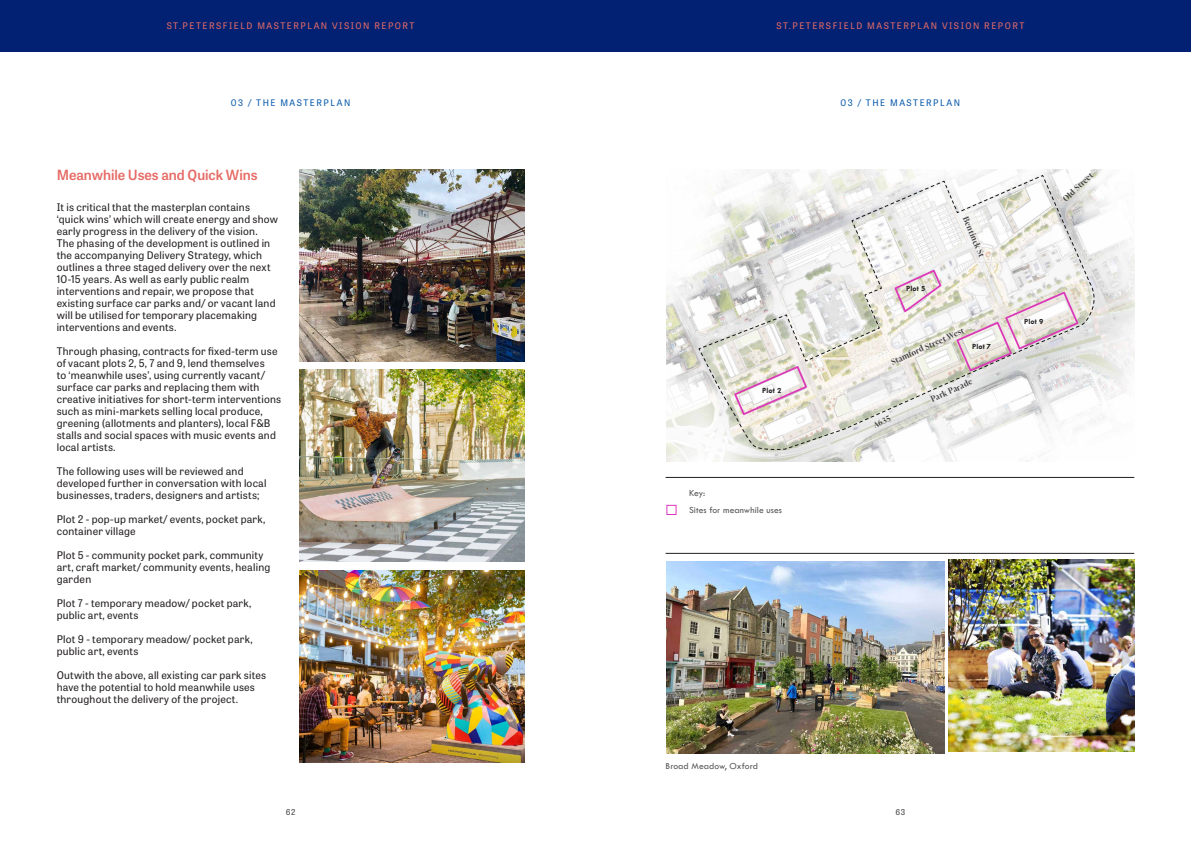
<style>
.page{position:relative;width:1191px;height:842px;background:#fff}
.page>*{position:absolute;margin:0;border:0;box-sizing:border-box;transform-origin:0 0}
.subheading{font:600 14px "Tablet Gothic";letter-spacing:-.005em;color:#e66b66}
.body_copy{font:10.5px/12px "Tablet Gothic";letter-spacing:.02em;color:#231f20}
.caption_or_footnote{font:9.6px "Tw Cen";color:#57585a}
.Sub_heading_Partisan{font:9px "Tablet Gothic";letter-spacing:.17em;color:#e56a66}
.Sub_heading_Partisan-2{font:9px "Tablet Gothic";letter-spacing:.17em;color:#0c5cac}
.header_footer{font:600 8px "Ivy Presto Display";color:#3e3e3f}
.BULLET_small{font:700 8px "Tw Cen";color:#231f20}
.header_footer-2{font:8px "Tablet Gothic";color:#3e3e3f}
</style>
<div class="page">
<div style="left:666px;top:505px;width:10px;height:10px;border:1px solid #de36bf"></div>
<img style="left:666px;top:169px;width:468px;height:292px">
<img style="left:299px;top:169px;width:225px;height:192px">
<img style="left:299px;top:370px;width:225px;height:192px">
<img style="left:299px;top:571px;width:225px;height:192px">
<img style="left:666px;top:562px;width:278px;height:192px">
<img style="left:948px;top:560px;width:186px;height:192px">
<div style="left:0;top:0;width:1191px;height:51px;background:#032173"></div>
<hr style="left:665px;top:553px;width:469px;height:1px;background:#231f20">
<hr style="left:665px;top:477px;width:469px;height:1px;background:#231f20">
<p class="Sub_heading_Partisan" style="left:167px;top:19px;width:249px">ST.PETERSFIELD MASTERPLAN VISION REPORT</p>
<p class="Sub_heading_Partisan" style="left:776px;top:19px;width:249px">ST.PETERSFIELD MASTERPLAN VISION REPORT</p>
<p class="Sub_heading_Partisan-2" style="left:231px;top:97px;width:121px">03 / THE MASTERPLAN</p>
<p class="Sub_heading_Partisan-2" style="left:840px;top:97px;width:121px">03 / THE MASTERPLAN</p>
<p class="subheading" style="left:57px;top:165px;width:202px">Meanwhile Uses and Quick Wins</p>
<p class="body_copy" style="left:57px;top:201px;width:223px">It is critical that the masterplan contains ‘quick wins’ which will create energy and show early progress in the delivery of the vision.<br>The phasing of the development is outlined in the accompanying Delivery Strategy, which outlines a three staged delivery over the next 10-15 years. As well as early public realm interventions and repair, we propose that existing surface car parks and/ or vacant land will be utilised for temporary placemaking interventions and events.</p>
<p class="body_copy" style="left:57px;top:345px;width:226px">Through phasing, contracts for fixed-term use of vacant plots 2, 5, 7 and 9, lend themselves<br>to ‘meanwhile uses’, using currently vacant/ surface car parks and replacing them with creative initiatives for short-term interventions such as mini-markets selling local produce, greening (allotments and planters), local F&amp;B stalls and social spaces with music events and local artists.</p>
<p class="body_copy" style="left:57px;top:465px;width:211px">The following uses will be reviewed and developed further in conversation with local businesses, traders, designers and artists;</p>
<p class="body_copy" style="left:57px;top:513px;width:210px">Plot 2 - pop-up market/ events, pocket park, container village</p>
<p class="body_copy" style="left:57px;top:549px;width:215px">Plot 5 - community pocket park, community art, craft market/ community events, healing garden</p>
<p class="body_copy" style="left:57px;top:597px;width:196px">Plot 7 - temporary meadow/ pocket park, public art, events</p>
<p class="body_copy" style="left:57px;top:633px;width:197px">Plot 9 - temporary meadow/ pocket park, public art, events</p>
<p class="body_copy" style="left:57px;top:669px;width:211px">Outwith the above, all existing car park sites have the potential to hold meanwhile uses throughout the delivery of the project.</p>
<p class="BULLET_small" style="left:762px;top:386px;width:21px">Plot 2</p>
<p class="caption_or_footnote" style="left:689px;top:487px;width:18px">Key:</p>
<p class="caption_or_footnote" style="left:689px;top:504px;width:94px">Sites for meanwhile uses</p>
<p class="header_footer" style="left:970px;top:215px;width:45px;rotate:67deg">Bentinck St</p>
<p class="BULLET_small" style="left:906px;top:283px;width:21px">Plot 5</p>
<p class="header_footer" style="left:889px;top:357px;width:80px;rotate:-24deg">Stamford Street West</p>
<p class="BULLET_small" style="left:972px;top:341px;width:21px">Plot 7</p>
<p class="header_footer" style="left:871px;top:420px;width:19px;rotate:-24deg">A635</p>
<p class="header_footer" style="left:928px;top:394px;width:46px;rotate:-24deg">Park Parade</p>
<p class="caption_or_footnote" style="left:665px;top:760px;width:94px">Broad Meadow, Oxford</p>
<p class="header_footer-2" style="left:286px;top:807px;width:11px">62</p>
<p class="header_footer-2" style="left:895px;top:807px;width:11px">63</p>
<p class="header_footer" style="left:1060px;top:196px;width:39px;rotate:-43deg">Old Street</p>
<p class="BULLET_small" style="left:1024px;top:316px;width:21px">Plot 9</p>
</div>
